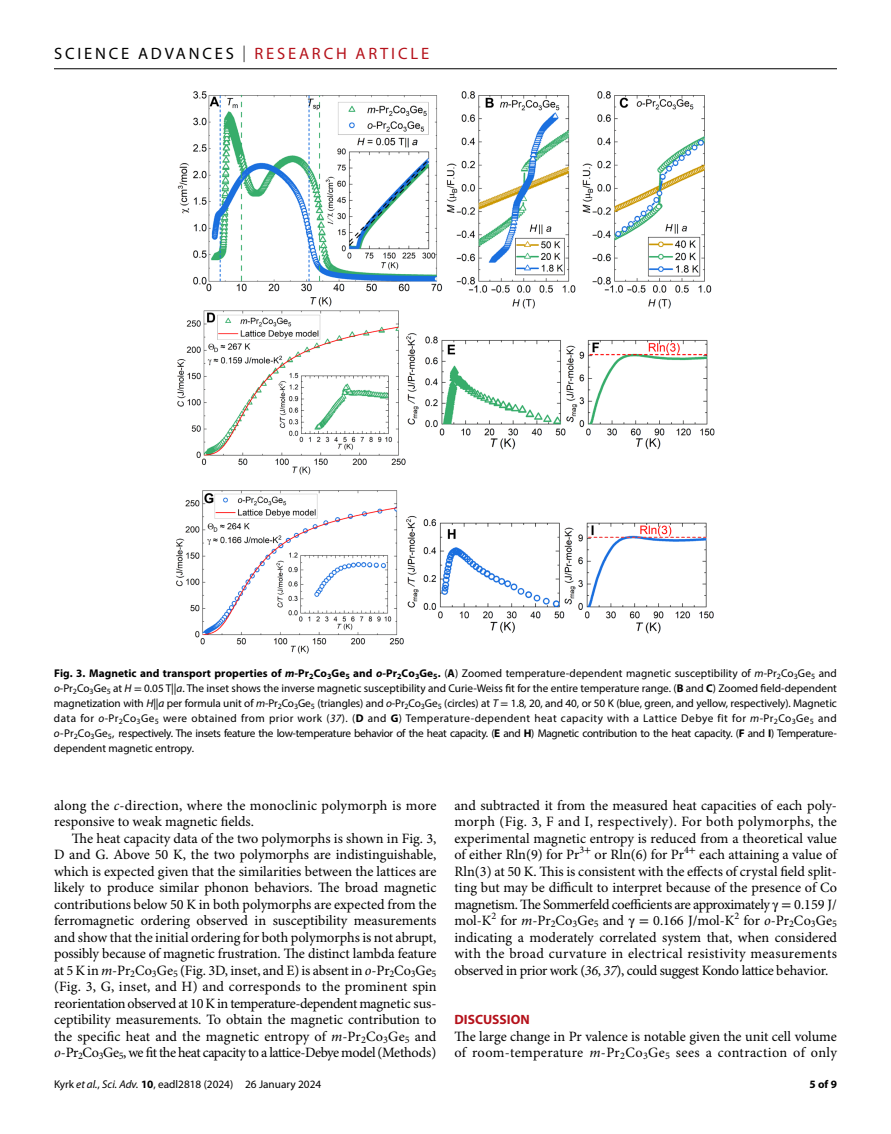
<style>
.page{position:relative;width:891px;height:1134px;background:#fff}
.page>*{position:absolute;margin:0;border:0;box-sizing:border-box;transform-origin:0 0}
.t1{font:16.5px "Myriad Pro";letter-spacing:.17em;color:#000}
.t2{font:14.25px/16.5px "Minion Pro";color:#000}
.t3{font:700 13.5px "Myriad Pro";color:#b5121b}
.t4{font:11.25px/15px "Myriad Pro";letter-spacing:-.005em;color:#000;text-align:justify}
.t5{font:700 11.25px "Myriad Pro";color:#000}
.s1{font-weight:300}
.s2{color:#b5121b}
.s3{font-weight:700}
.s4{font-weight:700;font-style:italic}
.s5{font-style:italic}
.s6{font-family:"STIX"}
</style>
<div class="page">
<hr style="left:54px;top:68px;width:783px;height:1px;background:#000">
<img style="left:176px;top:91px;width:539px;height:563px">
<p class="t1" style="left:54px;top:44px;width:376px">Science Adva nces <span class="s1">|</span> <span class="s2">Resear ch Ar ticle</span></p>
<p class="t4" style="left:54px;top:666px;width:785px"><span class="s3">Fig. 3. Magnetic and transport properties of</span> <span class="s4">m</span><span class="s3">-Pr</span><sub>2</sub><span class="s3">Co</span><sub>3</sub><span class="s3">Ge</span><sub>5</sub> <span class="s3">and</span> <span class="s4">o</span><span class="s3">-Pr</span><sub>2</sub><span class="s3">Co</span><sub>3</sub><span class="s3">Ge</span><sub>5</sub><span class="s3">.</span> (<span class="s3">A</span>) Zoomed temperature-dependent magnetic susceptibility of <span class="s5">m</span>-Pr<sub>2</sub>Co<sub>3</sub>Ge<sub>5</sub> and <span class="s5">o</span>-Pr<sub>2</sub>Co<sub>3</sub>Ge<sub>5</sub> at <span class="s5">H</span> <span class="s6">=</span> 0.05 T||<span class="s5">a</span>. The inset shows the inverse magnetic susceptibility and Curie-Weiss fit for the entire temperature range. (<span class="s3">B</span> and <span class="s3">C</span>) Zoomed field-dependent magnetization with <span class="s5">H</span>||<span class="s5">a</span> per formula unit of <span class="s5">m</span>-Pr<sub>2</sub>Co<sub>3</sub>Ge<sub>5</sub> (triangles) and <span class="s5">o</span>-Pr<sub>2</sub>Co<sub>3</sub>Ge<sub>5</sub> (circles) at <span class="s5">T</span> <span class="s6">=</span> 1.8, 20, and 40, or 50 K (blue, green, and yellow, respectively). Magnetic data for <span class="s5">o</span>-Pr<sub>2</sub>Co<sub>3</sub>Ge<sub>5</sub> were obtained from prior work (<span class="s5">37</span>). (<span class="s3">D</span> and <span class="s3">G</span>) Temperature-dependent heat capacity with a Lattice Debye fit for <span class="s5">m</span>-Pr<sub>2</sub>Co<sub>3</sub>Ge<sub>5</sub> and <span class="s5">o</span>-Pr<sub>2</sub>Co<sub>3</sub>Ge<sub>5</sub>, respectively. The insets feature the low-temperature behavior of the heat capacity. (<span class="s3">E</span> and <span class="s3">H</span>) Magnetic contribution to the heat capacity. (<span class="s3">F</span> and <span class="s3">I</span>) Temperature&shy;dependent magnetic entropy.</p>
<p class="t2" style="left:54px;top:797px;width:384px">along the <span class="s5">c</span>-direction, where the monoclinic polymorph is more responsive to weak magnetic fields.</p>
<p class="t2" style="left:54px;top:830px;width:384px;text-align:justify;text-indent:18px">The heat capacity data of the two polymorphs is shown in Fig. 3, D and G. Above 50 K, the two polymorphs are indistinguishable, which is expected given that the similarities between the lattices are likely to produce similar phonon behaviors. The broad magnetic contributions below 50 K in both polymorphs are expected from the ferromagnetic ordering observed in susceptibility measurements and show that the initial ordering for both polymorphs is not abrupt, possibly because of magnetic frustration. The distinct lambda feature at 5 K in <span class="s5">m</span>-Pr<sub>2</sub>Co<sub>3</sub>Ge<sub>5</sub> (Fig. 3D, inset, and E) is absent in <span class="s5">o</span>-Pr<sub>2</sub>Co<sub>3</sub>Ge<sub>5 </sub>(Fig. 3, G, inset, and H) and corresponds to the prominent spin reorientation observed at 10 K in temperature-dependent magnetic sus&shy;ceptibility measurements. To obtain the magnetic contribution to the specific heat and the magnetic entropy of <span class="s5">m</span>-Pr<sub>2</sub>Co<sub>3</sub>Ge<sub>5</sub> and <span class="s5">o</span>-Pr<sub>2</sub>Co<sub>3</sub>Ge<sub>5</sub>, we fit the heat capacity to a lattice-Debye model (Methods)</p>
<p class="t4" style="left:54px;top:1076px;width:269px">Kyrk <span class="s5">et al.</span>, <span class="s5">Sci. Adv.</span> <span class="s3">10</span>, eadl2818 (2024) 26 January 2024</p>
<p class="t2" style="left:454px;top:797px;width:384px;text-align:justify">and subtracted it from the measured heat capacities of each poly&shy;morph (Fig. 3, F and I, respectively). For both polymorphs, the experimental magnetic entropy is reduced from a theoretical value of either Rln(9) for Pr<sup>3</sup><sup>+</sup> or Rln(6) for Pr<sup>4</sup><sup>+</sup> each attaining a value of Rln(3) at 50 K. This is consistent with the effects of crystal field split&shy;ting but may be difficult to interpret because of the presence of Co magnetism. The Sommerfeld coefficients are approximately <span class="s6">γ =</span> 0.159 J/ mol-K<sup>2</sup> for <span class="s5">m</span>-Pr<sub>2</sub>Co<sub>3</sub>Ge<sub>5</sub> and <span class="s6">γ =</span> 0.166 J/mol-K<sup>2</sup> for <span class="s5">o</span>-Pr<sub>2</sub>Co<sub>3</sub>Ge<sub>5 </sub>indicating a moderately correlated system that, when considered with the broad curvature in electrical resistivity measurements observed in prior work (<span class="s5">36</span>, <span class="s5">37</span>), could suggest Kondo lattice behavior.</p>
<p class="t3" style="left:455px;top:1008px;width:77px">DISCUSSION</p>
<p class="t2" style="left:455px;top:1028px;width:384px">The large change in Pr valence is notable given the unit cell volume of room-temperature <span class="s5">m</span>-Pr<sub>2</sub>Co<sub>3</sub>Ge<sub>5</sub> sees a contraction of only</p>
<p class="t5" style="left:810px;top:1075px;width:29px">5 of 9</p>
</div>
